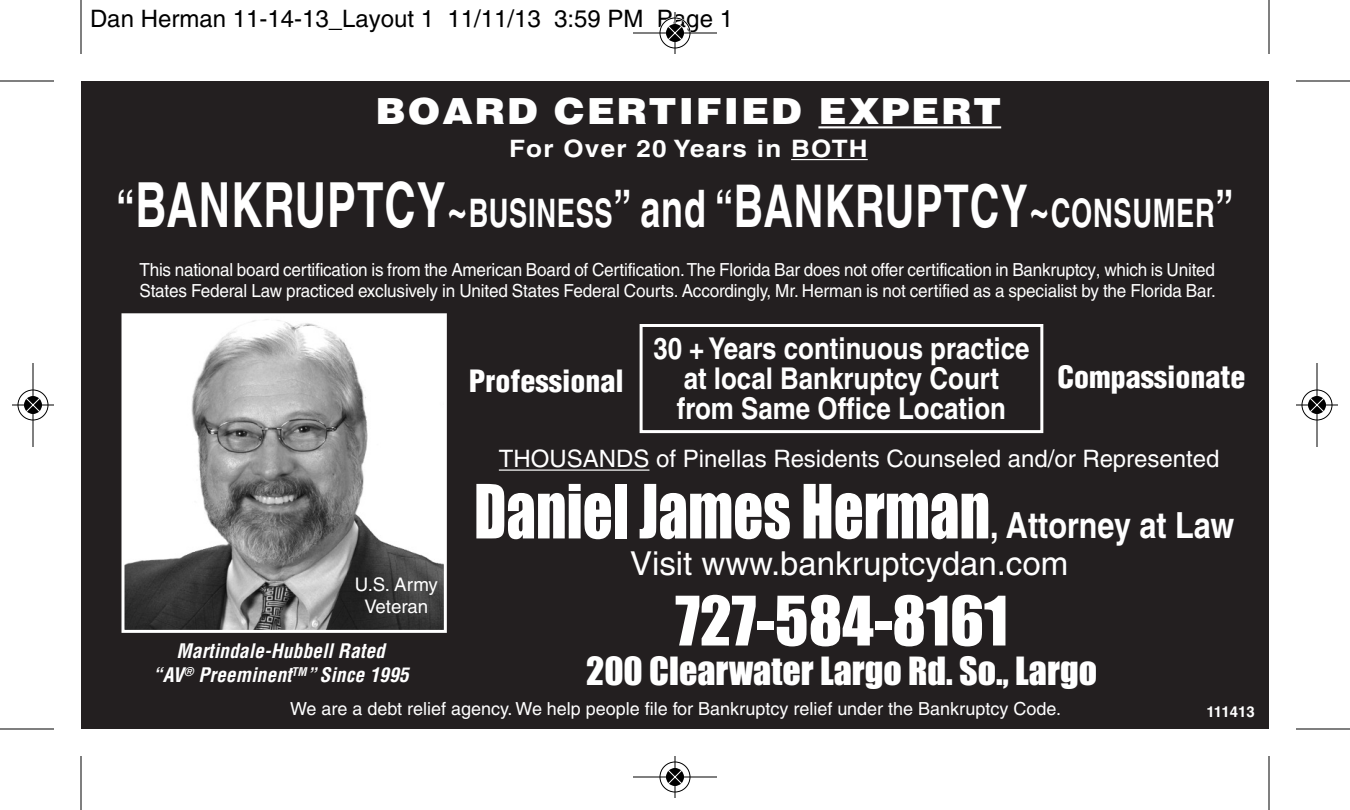
<style>
.page{position:relative;width:1350px;height:810px;background:#fff}
.page>*{position:absolute;margin:0;border:0;box-sizing:border-box;transform-origin:0 0}
.t1{font:69px "Impact";color:#fff;scale:.85 1}
.t2{font:63px "Impact";color:#fff}
.t3{font:700 39.3px "Helvetica";letter-spacing:.025em;color:#fff;scale:.69 1}
.t4{font:36px "Impact";color:#fff}
.t5{font:900 36px "Helvetica";letter-spacing:.05em;color:#fff;scale:1.09 1}
.t6{font:33px "Helvetica";color:#fff}
.t7{font:700 30px/30px "Helvetica";color:#fff;text-align:center;scale:.86 1}
.t8{font:900 condensed 30px "Helvetica";color:#fff}
.t9{font:24px "Helvetica";color:#fff}
.t10{font:24px "Helvetica";color:#000}
.t11{font:700 24px "Helvetica";letter-spacing:.05em;color:#fff;scale:1.09 1}
.t12{font:italic 700 condensed 19.5px/24px "Helvetica";letter-spacing:.005em;color:#fff;text-align:center}
.t13{font:18.6px/22.5px "Helvetica";color:#fff;text-align:center}
.t14{font:18px/21px "Helvetica";letter-spacing:-.01em;color:#fff;scale:.95 1}
.t15{font:18px "Helvetica";letter-spacing:-.01em;color:#fff}
.t16{font:700 15px "Helvetica";color:#fff}
.s1{font-size:51.9px}
.s2{font-size:62.4px}
.s3{font-size:59.1px}
.s4{font-family:"Helvetica";font-weight:700;font-size:36px}
</style>
<div class="page">
<div style="left:81px;top:81px;width:1188px;height:648px;background:#231f20"></div>
<hr style="left:818px;top:126px;width:183px;height:2px;background:#fff">
<hr style="left:791px;top:159px;width:77px;height:1px;background:#fff">
<img style="left:126px;top:317px;width:317px;height:312px">
<div style="left:122px;top:313px;width:325px;height:320px;border:3px solid #fff"></div>
<div style="left:640px;top:324px;width:403px;height:109px;border:3px solid #fff"></div>
<hr style="left:499px;top:469px;width:150px;height:2px;background:#fff">
<hr style="left:80px;top:0;width:2px;height:54px;background:#000">
<hr style="left:0;top:80px;width:54px;height:2px;background:#000">
<hr style="left:1268px;top:0;width:2px;height:54px;background:#000">
<hr style="left:1296px;top:80px;width:54px;height:2px;background:#000">
<hr style="left:80px;top:756px;width:2px;height:54px;background:#000">
<hr style="left:0;top:728px;width:54px;height:2px;background:#000">
<hr style="left:1268px;top:756px;width:2px;height:54px;background:#000">
<hr style="left:1296px;top:728px;width:54px;height:2px;background:#000">
<div style="left:659px;top:17px;width:32px;height:32px;border:2px solid #fff;border-radius:50%"></div>
<hr style="left:633px;top:32px;width:84px;height:2px;background:#000">
<hr style="left:674px;top:12px;width:2px;height:42px;background:#000">
<div style="left:660px;top:18px;width:30px;height:30px;border:1px solid #000;border-radius:50%"></div>
<svg style="left:666px;top:24px;width:18px;height:18px"></svg>
<svg style="left:667px;top:25px;width:16px;height:16px"></svg>
<div style="left:659px;top:761px;width:32px;height:32px;border:2px solid #fff;border-radius:50%"></div>
<hr style="left:633px;top:776px;width:84px;height:2px;background:#000">
<hr style="left:674px;top:756px;width:2px;height:42px;background:#000">
<div style="left:660px;top:762px;width:30px;height:30px;border:1px solid #000;border-radius:50%"></div>
<svg style="left:666px;top:768px;width:18px;height:18px"></svg>
<svg style="left:667px;top:769px;width:16px;height:16px"></svg>
<div style="left:17px;top:389px;width:32px;height:32px;border:2px solid #fff;border-radius:50%"></div>
<hr style="left:32px;top:363px;width:2px;height:84px;background:#000">
<hr style="left:12px;top:404px;width:42px;height:2px;background:#000">
<div style="left:18px;top:390px;width:30px;height:30px;border:1px solid #000;border-radius:50%"></div>
<svg style="left:24px;top:396px;width:18px;height:18px"></svg>
<svg style="left:25px;top:397px;width:16px;height:16px"></svg>
<div style="left:1301px;top:389px;width:32px;height:32px;border:2px solid #fff;border-radius:50%"></div>
<hr style="left:1316px;top:363px;width:2px;height:84px;background:#000">
<hr style="left:1296px;top:404px;width:42px;height:2px;background:#000">
<div style="left:1302px;top:390px;width:30px;height:30px;border:1px solid #000;border-radius:50%"></div>
<svg style="left:1308px;top:396px;width:18px;height:18px"></svg>
<svg style="left:1309px;top:397px;width:16px;height:16px"></svg>
<h3 class="t10" style="left:90px;top:10px;width:645px">Dan Herman 11-14-13_Layout 1 11/11/13 3:59 PM Page 1</h3>
<h3 class="t5" style="left:376px;top:90px;width:576px">BOARD CERTIFIED EXPERT</h3>
<h3 class="t11" style="left:509px;top:140px;width:331px">For Over 20 Years in BOTH</h3>
<h3 class="t3" style="left:117px;top:199px;width:1620px"><span class="s1">“</span><span class="s2">BANKRUPTCY</span><span class="s1">~</span>BUSINESS<span class="s1">” and “</span><span class="s3">BANKRUPTCY</span><span class="s1">~</span>CONSUMER<span class="s1">”</span></h3>
<p class="t14" style="left:140px;top:261px;width:1135px">This national board certification is from the American Board of Certification.The Florida Bar does not offer certification in Bankruptcy, which is United<br>States Federal Law practiced exclusively in United States Federal Courts. Accordingly, Mr. Herman is not certified as a specialist by the Florida Bar.</p>
<p class="t13" style="left:355px;top:575px;width:84px">U.S. Army<br>Veteran</p>
<p class="t12" style="left:153px;top:639px;width:257px">Martindale-Hubbell Rated<br>“AV<sup>®</sup> Preeminent<sup>TM</sup>” Since 1995</p>
<h3 class="t7" style="left:653px;top:336px;width:439px">30 + Years continuous practice at local Bankruptcy Court from Same Office Location</h3>
<h3 class="t9" style="left:499px;top:450px;width:722px">THOUSANDS of Pinellas Residents Counseled and/or Represented</h3>
<h1 class="t1" style="left:474px;top:474px;width:896px">Daniel James Herman<span class="s4">, Attorney at Law</span></h1>
<h3 class="t6" style="left:630px;top:551px;width:440px">Visit www.bankruptcydan.com</h3>
<h3 class="t8" style="left:469px;top:364px;width:156px">Professional</h3>
<h3 class="t8" style="left:1057px;top:360px;width:190px">Compassionate</h3>
<h2 class="t2" style="left:675px;top:587px;width:334px">727-584-8161</h2>
<h3 class="t4" style="left:586px;top:651px;width:512px">200 Clearwater Largo Rd. So., Largo</h3>
<p class="t15" style="left:290px;top:703px;width:773px">We are a debt relief agency. We help people file for Bankruptcy relief under the Bankruptcy Code.</p>
<p class="t16" style="left:1206px;top:703px;width:50px">111413</p>
</div>
